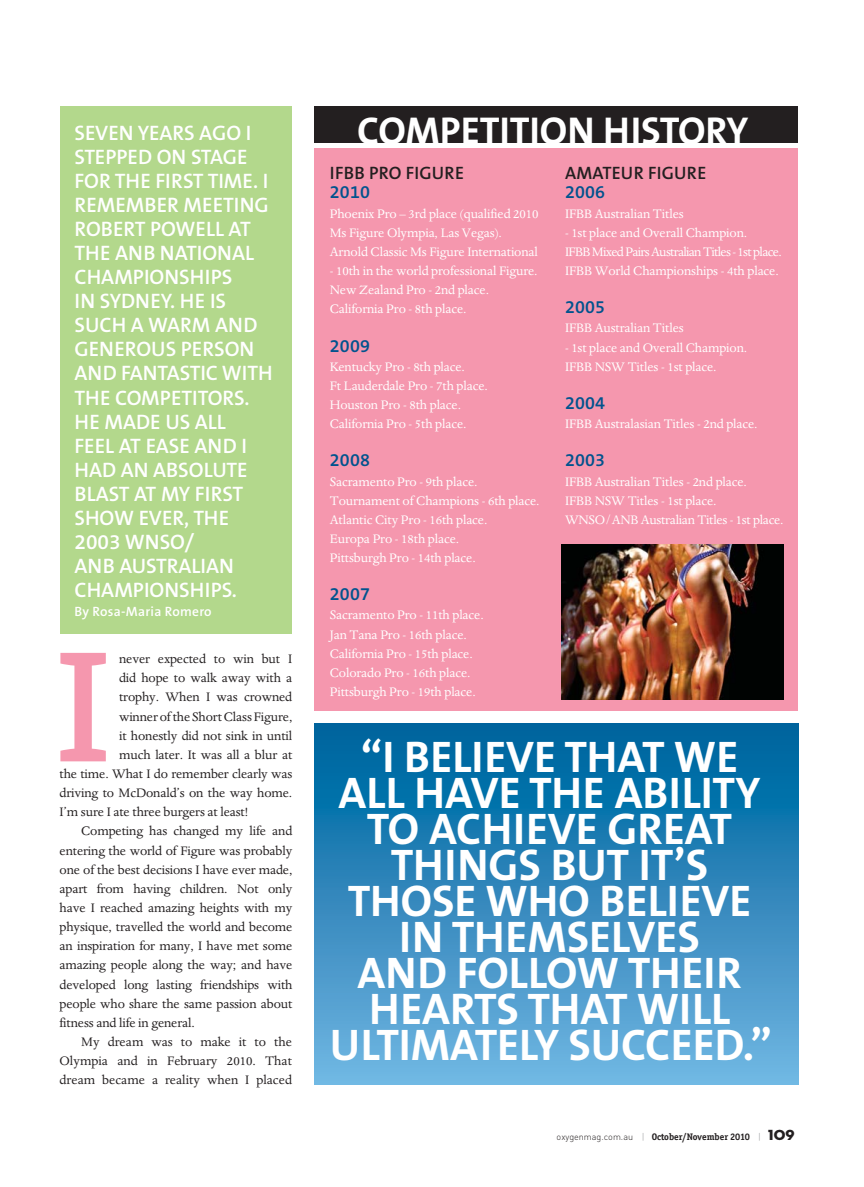
<style>
.page{position:relative;width:864px;height:1187px;background:#fff}
.page>*{position:absolute;margin:0;border:0;box-sizing:border-box;transform-origin:0 0}
.t1{font:600 160.65px "The Serif B6";color:#f597ae}
.t2{font:700 44.55px/36px "The Sans B7";color:#fff;text-align:center}
.t3{font:700 39px "The Sans B7";letter-spacing:-.005em;color:#fff}
.t4{font:600 21px/24px "The Sans B6";color:#fff}
.t5{font:600 18px "The Sans B6";letter-spacing:.01em;color:#00538e}
.t6{font:600 18px "The Sans B6";letter-spacing:.01em;color:#231f20}
.t7{font:14.25px/19px "Dante";letter-spacing:-.01em;color:#fff}
.t8{font:14.25px "Dante";letter-spacing:-.01em;color:#231f20}
.t9{font:600 13.5px "The Sans B6";letter-spacing:.02em;color:#fff}
.t10{font:700 9.45px "Officina Ser ITC";color:#231f20}
.s1{font-family:"DIN";font-weight:300;font-size:9px}
.s2{font-family:"DIN";font-weight:300;font-size:9px;color:#939598}
.s3{font-family:"Neutra Display PS Titling";font-weight:400;font-size:15px}
</style>
<div class="page">
<div style="left:60px;top:106px;width:231px;height:528px;background:#b3d88c"></div>
<div style="left:315px;top:148px;width:482px;height:562px;background:#f597ae"></div>
<div style="left:315px;top:723px;width:482px;height:361px;background:linear-gradient(to bottom,#00609b,#74b5e2)"></div>
<div style="left:315px;top:106px;width:482px;height:36px;background:#231f20"></div>
<img style="left:561px;top:544px;width:221px;height:155px">
<p class="t4" style="left:74px;top:122px;width:200px">SEVEN YEARS AGO I<br>STEPPED ON STAGE<br>FOR THE FIRST TIME. I<br>REMEMBER MEETING<br>ROBERT POWELL AT<br>THE ANB NATIONAL<br>CHAMPIONSHIPS<br>IN SYDNEY. HE IS<br>SUCH A WARM AND<br>GENEROUS PERSON<br>AND FANTASTIC WITH<br>THE COMPETITORS.<br>HE MADE US ALL<br>FEEL AT EASE AND I<br>HAD AN ABSOLUTE<br>BLAST AT MY FIRST<br>SHOW EVER, THE<br>2003 WNSO/<br>ANB AUSTRALIAN<br>CHAMPIONSHIPS.</p>
<p class="t9" style="left:74px;top:604px;width:139px">By Rosa-Maria Romero</p>
<h1 class="t1" style="left:56px;top:620px;width:55px">I</h1>
<p class="t8" style="left:119px;top:651px;width:175px">never expected to win but I</p>
<p class="t8" style="left:119px;top:670px;width:175px">did hope to walk away with a</p>
<p class="t8" style="left:119px;top:689px;width:175px">trophy. When I was crowned</p>
<p class="t8" style="left:119px;top:708px;width:175px">winner of the Short Class Figure,</p>
<p class="t8" style="left:119px;top:727px;width:175px">it honestly did not sink in until</p>
<p class="t8" style="left:119px;top:747px;width:175px">much later. It was all a blur at</p>
<p class="t8" style="left:60px;top:766px;width:234px">the time. What I do remember clearly was</p>
<p class="t8" style="left:60px;top:785px;width:234px">driving to McDonald’s on the way home.</p>
<p class="t8" style="left:60px;top:804px;width:190px">I’m sure I ate three burgers at least!</p>
<p class="t8" style="left:81px;top:823px;width:212px">Competing has changed my life and</p>
<p class="t8" style="left:60px;top:842px;width:234px">entering the world of Figure was probably</p>
<p class="t8" style="left:60px;top:861px;width:234px">one of the best decisions I have ever made,</p>
<p class="t8" style="left:60px;top:880px;width:234px">apart from having children. Not only</p>
<p class="t8" style="left:60px;top:900px;width:234px">have I reached amazing heights with my</p>
<p class="t8" style="left:60px;top:919px;width:234px">physique, travelled the world and become</p>
<p class="t8" style="left:60px;top:938px;width:234px">an inspiration for many, I have met some</p>
<p class="t8" style="left:60px;top:957px;width:234px">amazing people along the way; and have</p>
<p class="t8" style="left:60px;top:976px;width:234px">developed long lasting friendships with</p>
<p class="t8" style="left:60px;top:995px;width:234px">people who share the same passion about</p>
<p class="t8" style="left:60px;top:1014px;width:137px">fitness and life in general.</p>
<p class="t8" style="left:81px;top:1033px;width:212px">My dream was to make it to the</p>
<p class="t8" style="left:60px;top:1053px;width:234px">Olympia and in February 2010. That</p>
<p class="t8" style="left:60px;top:1072px;width:234px">dream became a reality when I placed</p>
<h3 class="t3" style="left:357px;top:110px;width:392px">COMPETITION HISTORY</h3>
<p class="t6" style="left:330px;top:164px;width:135px">IFBB PRO FIGURE</p>
<p class="t5" style="left:330px;top:183px;width:42px">2010</p>
<p class="t7" style="left:330px;top:204px;width:210px">Phoenix Pro – 3rd place (qualified 2010<br>Ms Figure Olympia, Las Vegas).<br>Arnold Classic Ms Figure International</p>
<p class="t7" style="left:330px;top:262px;width:209px">- 10th in the world professional Figure.<br>New Zealand Pro - 2nd place.<br>California Pro - 8th place.</p>
<p class="t5" style="left:330px;top:336px;width:42px">2009</p>
<p class="t7" style="left:330px;top:357px;width:159px">Kentucky Pro - 8th place.<br>Ft Lauderdale Pro - 7th place.<br>Houston Pro - 8th place.<br>California Pro - 5th place.</p>
<p class="t5" style="left:330px;top:450px;width:42px">2008</p>
<p class="t7" style="left:330px;top:472px;width:211px">Sacramento Pro - 9th place.<br>Tournament of Champions - 6th place.<br>Atlantic City Pro - 16th place.<br>Europa Pro - 18th place.<br>Pittsburgh Pro - 14th place.</p>
<p class="t5" style="left:330px;top:584px;width:42px">2007</p>
<p class="t7" style="left:330px;top:606px;width:155px">Sacramento Pro - 11th place.<br>Jan Tana Pro - 16th place.<br>California Pro - 15th place.<br>Colorado Pro - 16th place.<br>Pittsburgh Pro - 19th place.</p>
<p class="t6" style="left:564px;top:164px;width:143px">AMATEUR FIGURE</p>
<p class="t5" style="left:564px;top:183px;width:42px">2006</p>
<p class="t7" style="left:564px;top:204px;width:120px">IFBB Australian Titles</p>
<p class="t7" style="left:564px;top:223px;width:218px">- 1st place and Overall Champion.<br>IFBB Mixed Pairs Australian Titles - 1st place.<br>IFBB World Championships - 4th place.</p>
<p class="t5" style="left:564px;top:297px;width:42px">2005</p>
<p class="t7" style="left:564px;top:319px;width:120px">IFBB Australian Titles</p>
<p class="t7" style="left:564px;top:338px;width:184px">- 1st place and Overall Champion.<br>IFBB NSW Titles - 1st place.</p>
<p class="t5" style="left:564px;top:393px;width:42px">2004</p>
<p class="t7" style="left:564px;top:415px;width:194px">IFBB Australasian Titles - 2nd place.</p>
<p class="t5" style="left:564px;top:450px;width:42px">2003</p>
<p class="t7" style="left:564px;top:472px;width:220px">IFBB Australian Titles - 2nd place.<br>IFBB NSW Titles - 1st place.<br>WNSO/ANB Australian Titles - 1st place.</p>
<h2 class="t2" style="left:330px;top:740px;width:443px">“I BELIEVE THAT WE<br>ALL HAVE THE ABILITY<br>TO ACHIEVE GREAT<br>THINGS BUT IT’S<br>THOSE WHO BELIEVE<br>IN THEMSELVES<br>AND FOLLOW THEIR<br>HEARTS THAT WILL<br>ULTIMATELY SUCCEED.”</h2>
<p class="t10" style="left:556px;top:1131px;width:239px"><span class="s1">oxygenmag.com.au</span> <span class="s2">|</span> October/November 2010 <span class="s2">|</span> <span class="s3">109</span></p>
</div>
